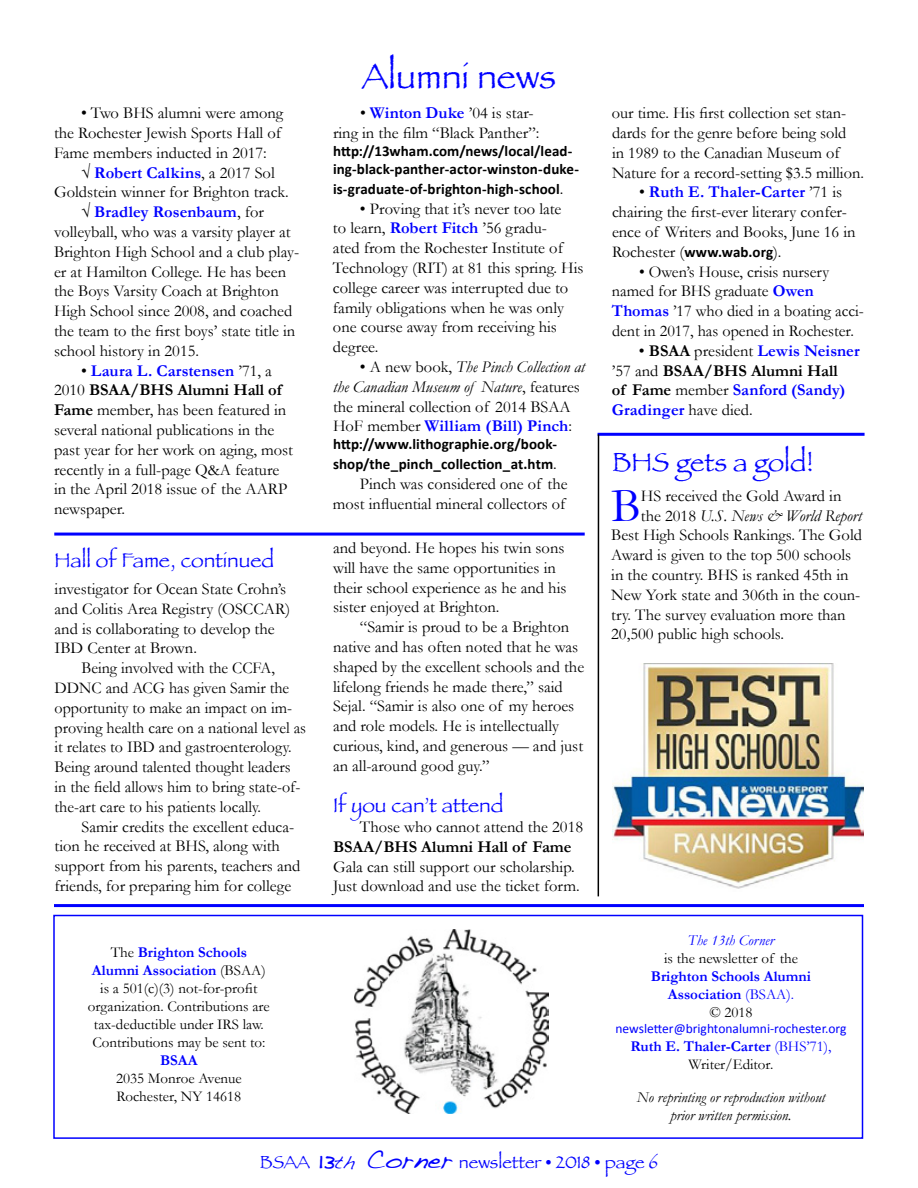
<style>
.page{position:relative;width:918px;height:1188px;background:#fff}
.page>*{position:absolute;margin:0;border:0;box-sizing:border-box;transform-origin:0 0}
.t1{font:48.3px "Garamond";color:#00f}
.t2{font:36px "Papyrus";color:#00f}
.t3{font:27px "Papyrus";color:#00f}
.t4{font:21px "Papyrus";color:#00f}
.t5{font:18px "Papyrus";color:#00f}
.t6{font:16.5px/19.8px "Garamond";color:#000}
.t7{font:700 16.5px/19.8px "Garamond";color:#00f}
.t8{font:italic 16.5px "Garamond";color:#000}
.t9{font:700 16.5px "Garamond";color:#000}
.t10{font:15px/18px "Garamond";color:#000;text-align:center}
.t11{font:700 15px/18px "Calibri";letter-spacing:.005em;color:#000}
.t12{font:700 15px/18px "Garamond";color:#00f;text-align:center}
.t13{font:italic 15px/18px "Garamond";color:#000;text-align:center}
.t14{font:italic 15px "Garamond";color:#00f}
.t15{font:13.5px "Calibri";color:#00f}
.s1{font-weight:400;color:#000}
.s2{font-weight:700;color:#00f}
.s3{font-weight:700}
.s4{font-family:"Garamond";font-weight:400;font-size:16.5px}
.s5{font-style:italic}
.s6{font-family:"Calibri";font-weight:700;font-size:15px}
.s7{color:#000}
.s8{font-style:normal}
.s9{font-weight:400}
.s10{font-family:"Handwriting Dakota";font-size:27px}
.s11{font-family:"Handwriting Dakota"}
</style>
<div class="page">
<hr style="left:54px;top:533px;width:531px;height:3px;background:#00f">
<div style="left:53px;top:915px;width:810px;height:224px;border:2px solid #00f"></div>
<hr style="left:54px;top:904px;width:810px;height:3px;background:#00f">
<img style="left:355px;top:929px;width:194px;height:185px">
<img style="left:612px;top:664px;width:252px;height:225px">
<hr style="left:598px;top:433px;width:267px;height:3px;background:#00f">
<hr style="left:598px;top:434px;width:1px;height:462px;background:#000">
<p class="t6" style="left:81px;top:103px;width:204px">• Two BHS alumni were among</p>
<p class="t6" style="left:54px;top:123px;width:229px">the Rochester Jewish Sports Hall of</p>
<p class="t6" style="left:54px;top:142px;width:214px">Fame members inducted in 2017:</p>
<p class="t7" style="left:81px;top:162px;width:195px"><span class="s1">√</span> Robert Calkins<span class="s1">, a 2017 Sol</span></p>
<p class="t6" style="left:54px;top:182px;width:236px">Goldstein winner for Brighton track.</p>
<p class="t7" style="left:81px;top:202px;width:185px"><span class="s1">√</span> Bradley Rosenbaum<span class="s1">, for</span></p>
<p class="t6" style="left:54px;top:222px;width:238px">volleyball, who was a varsity player at</p>
<p class="t6" style="left:54px;top:241px;width:247px">Brighton High School and a club play-</p>
<p class="t6" style="left:54px;top:261px;width:234px">er at Hamilton College. He has been</p>
<p class="t6" style="left:54px;top:281px;width:226px">the Boys Varsity Coach at Brighton</p>
<p class="t6" style="left:54px;top:301px;width:240px">High School since 2008, and coached</p>
<p class="t6" style="left:54px;top:321px;width:243px">the team to the first boys’ state title in</p>
<p class="t6" style="left:54px;top:340px;width:147px">school history in 2015.</p>
<p class="t6" style="left:54px;top:360px;width:241px;text-indent:27px">• <span class="s2">Laura L. Carstensen</span> ’71, a<br>2010 <span class="s3">BSAA/BHS Alumni Hall of<br>Fame</span> member, has been featured in several national publications in the past year for her work on aging, most recently in a full-page Q&amp;A feature in the April 2018 issue of the AARP newspaper.</p>
<p class="t4" style="left:55px;top:548px;width:221px">Hall of Fame, continued</p>
<p class="t6" style="left:55px;top:579px;width:237px">investigator for Ocean State Crohn’s and Colitis Area Registry (OSCCAR) and is collaborating to develop the<br>IBD Center at Brown.</p>
<p class="t6" style="left:55px;top:658px;width:253px;text-indent:27px">Being involved with the CCFA, DDNC and ACG has given Samir the opportunity to make an impact on im&shy;proving health care on a national level as it relates to IBD and gastroenterology.<br>Being around talented thought leaders in the field allows him to bring state-of&shy;the-art care to his patients locally.</p>
<p class="t6" style="left:55px;top:816px;width:247px;text-indent:27px">Samir credits the excellent educa&shy;tion he received at BHS, along with support from his parents, teachers and friends, for preparing him for college</p>
<p class="t10" style="left:88px;top:943px;width:183px">The <span class="s2">Brighton Schools<br>Alumni Association</span> (BSAA) is a 501(c)(3) not-for-profit organization. Contributions are tax-deductible under IRS law.<br>Contributions may be sent to:</p>
<p class="t12" style="left:160px;top:1051px;width:39px">BSAA</p>
<p class="t10" style="left:116px;top:1069px;width:127px;text-align:left">2035 Monroe Avenue<br>Rochester, NY 14618</p>
<h2 class="t2" style="left:362px;top:54px;width:196px">Alumni news</h2>
<p class="t6" style="left:333px;top:103px;width:208px;text-indent:27px">• <span class="s2">Winton Duke</span> ’04 is star&shy;ring in the film “Black Panther”:</p>
<p class="t11" style="left:333px;top:141px;width:248px">http://13wham.com/news/local/lead&shy;ing-black-panther-actor-winston-duke-</p>
<p class="t11" style="left:333px;top:179px;width:232px">is-graduate-of-brighton-high-school<span class="s4">.</span></p>
<p class="t6" style="left:333px;top:198px;width:252px;text-indent:27px">• Proving that it’s never too late<br>to learn, <span class="s2">Robert Fitch</span> ’56 gradu-<br>ated from the Rochester Institute of<br>Technology (RIT) at 81 this spring. His college career was interrupted due to family obligations when he was only one course away from receiving his degree.</p>
<p class="t6" style="left:333px;top:357px;width:254px;text-indent:27px">• A new book, <span class="s5">The Pinch Collection at the Canadian Museum of Nature</span>, features the mineral collection of 2014 BSAA HoF member <span class="s2">William (Bill) Pinch</span>:</p>
<p class="t11" style="left:333px;top:434px;width:226px;line-height:19.8px">http://www.lithographie.org/book&shy;shop/the_pinch_collection_at.htm<span class="s4">.</span></p>
<p class="t6" style="left:333px;top:474px;width:236px;text-align:right">Pinch was considered one of the most influential mineral collectors of</p>
<p class="t6" style="left:333px;top:538px;width:235px">and beyond. He hopes his twin sons will have the same opportunities in their school experience as he and his sister enjoyed at Brighton.</p>
<p class="t6" style="left:333px;top:617px;width:253px;text-indent:27px">“Samir is proud to be a Brighton native and has often noted that he was shaped by the excellent schools and the lifelong friends he made there,” said Sejal. “Samir is also one of my heroes and role models. He is intellectually curious, kind, and generous — and just an all-around good guy.”</p>
<p class="t4" style="left:333px;top:793px;width:172px">If you can’t attend</p>
<p class="t6" style="left:360px;top:817px;width:225px">Those who cannot attend the 2018</p>
<p class="t9" style="left:333px;top:837px;width:240px">BSAA/BHS Alumni Hall of Fame</p>
<p class="t6" style="left:333px;top:856px;width:248px">Gala can still support our scholarship.<br>Just download and use the ticket form.</p>
<p class="t6" style="left:612px;top:103px;width:253px">our time. His first collection set stan&shy;dards for the genre before being sold<br>in 1989 to the Canadian Museum of Nature for a record-setting $3.5 million.</p>
<p class="t6" style="left:612px;top:182px;width:245px;text-indent:27px">• <span class="s2">Ruth E. Thaler-Carter</span> ’71 is chairing the first-ever literary confer&shy;ence of Writers and Books, June 16 in Rochester (<span class="s6">www.wab.org</span>).</p>
<p class="t6" style="left:612px;top:261px;width:254px;text-indent:27px">• Owen’s House, crisis nursery named for BHS graduate <span class="s2">Owen Thomas</span> ’17 who died in a boating acci&shy;dent in 2017, has opened in Rochester.</p>
<p class="t7" style="left:612px;top:340px;width:249px;text-indent:27px"><span class="s1">•</span> <span class="s7">BSAA</span> <span class="s1">president</span> Lewis Neisner <span class="s1">’57 and</span> <span class="s7">BSAA/BHS Alumni Hall<br>of Fame</span> <span class="s1">member</span> Sanford (Sandy)<br>Gradinger <span class="s1">have died.</span></p>
<h3 class="t3" style="left:612px;top:446px;width:203px">BHS gets a gold!</h3>
<h1 class="t1" style="left:611px;top:476px;width:31px">B</h1>
<p class="t6" style="left:641px;top:485px;width:202px">HS received the Gold Award in</p>
<p class="t8" style="left:641px;top:505px;width:223px"><span class="s8">the 2018</span> U.S. News &amp; World Report</p>
<p class="t6" style="left:611px;top:525px;width:252px">Best High Schools Rankings. The Gold</p>
<p class="t6" style="left:611px;top:545px;width:242px">Award is given to the top 500 schools</p>
<p class="t6" style="left:611px;top:565px;width:239px">in the country. BHS is ranked 45th in</p>
<p class="t6" style="left:611px;top:584px;width:251px">New York state and 306th in the coun-</p>
<p class="t6" style="left:611px;top:604px;width:236px">try. The survey evaluation more than</p>
<p class="t6" style="left:611px;top:624px;width:174px">20,500 public high schools.</p>
<p class="t14" style="left:688px;top:931px;width:88px">The 13th Corner</p>
<p class="t10" style="left:664px;top:949px;width:135px">is the newsletter of the</p>
<p class="t12" style="left:651px;top:967px;width:162px">Brighton Schools Alumni<br>Association <span class="s9">(BSAA).<br></span><span class="s1">© 2018</span></p>
<p class="t15" style="left:616px;top:1020px;width:232px">newsletter@brightonalumni-rochester.org</p>
<p class="t12" style="left:630px;top:1037px;width:203px">Ruth E. Thaler-Carter <span class="s9">(BHS’71),<br></span><span class="s1">Writer/Editor.</span></p>
<p class="t13" style="left:637px;top:1088px;width:190px">No reprinting or reproduction without prior written permission.</p>
<p class="t5" style="left:260px;top:1151px;width:400px">BSAA <span class="s10">13</span><span class="s11">th</span> <span class="s10">Corner</span> newsletter • 2018 • page 6</p>
</div>
